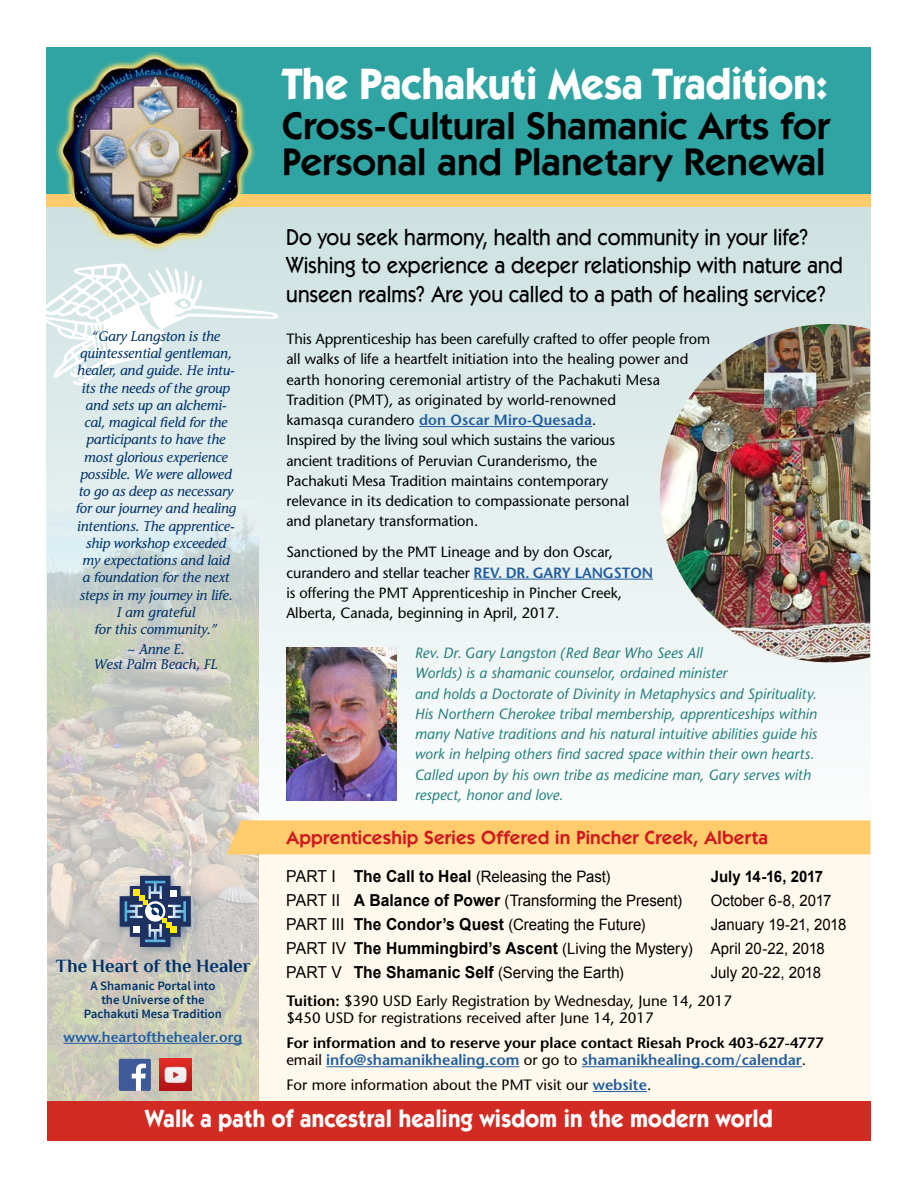
<style>
.page{position:relative;width:918px;height:1188px;background:#fff}
.page>*{position:absolute;margin:0;border:0;box-sizing:border-box;transform-origin:0 0}
.t1{font:700 44.1px "Itc Kabel";letter-spacing:-.005em;color:#fff;scale:.93 1}
.t2{font:600 38.7px "Itc Kabel";letter-spacing:.005em;color:#000}
.t3{font:700 24.75px "Itc Kabel";letter-spacing:.01em;color:#fff;scale:.91 1}
.t4{font:500 23.1px/28.5px "Itc Kabel";color:#000;scale:.91 1}
.t5{font:600 19.2px "Itc Kabel";letter-spacing:.01em;color:#d0181f}
.t6{font:700 18.75px "Philosopher";color:#003269}
.t7{font:15.75px "Arial";color:#000;scale:.95 1}
.t8{font:700 15.75px "Arial";letter-spacing:-.01em;color:#000;scale:.95 1}
.t9{font:15px/17.2px "Stone Sans";color:#000}
.t10{font:600 15px/17.2px "Stone Sans";letter-spacing:-.005em;color:#000}
.t11{font:14.85px/20.2px "Stone Sans";color:#000}
.t12{font:italic 14.85px/20.2px "Stone Sans";letter-spacing:.005em;color:#207d7b}
.t13{font:600 14.25px "Stone Sans";letter-spacing:.005em;color:#215e9e}
.t14{font:italic 13.8px/17.2px "Stone Informal";letter-spacing:-.01em;color:#003269;text-align:center}
.t15{font:600 12.75px/14.2px "Source Sans Pro";color:#003269;text-align:center}
.s1{font-weight:600;color:#215e9e}
.s2{font-size:16.5px}
.s3{font-weight:700;font-size:16.5px}
.s4{font-weight:600}
.s5{font-weight:400}
.s6{color:#215e9e}
</style>
<div class="page">
<div style="left:47px;top:200px;width:824px;height:655px;background:linear-gradient(to bottom,#cde1e1,#fefefe)"></div>
<div style="left:259px;top:855px;width:612px;height:253px;background:#fff8ec"></div>
<div style="left:47px;top:47px;width:824px;height:151px;background:#30a4a2"></div>
<div style="left:47px;top:194px;width:824px;height:13px;background:#ffcb6b"></div>
<div style="left:46px;top:264px;width:233px;height:121px;background:#d7e7e7"></div>
<img style="left:47px;top:207px;width:212px;height:894px">
<div style="left:47px;top:1101px;width:824px;height:40px;background:#d22b23"></div>
<div style="left:119px;top:1059px;width:32px;height:32px;background:#3e5a98;border-radius:2px"></div>
<svg style="left:132px;top:1064px;width:14px;height:27px"></svg>
<img style="left:159px;top:1059px;width:32px;height:32px">
<hr style="left:326px;top:1066px;width:193px;height:1px;background:#215e9e">
<hr style="left:582px;top:1066px;width:220px;height:1px;background:#215e9e">
<hr style="left:593px;top:1091px;width:54px;height:1px;background:#215e9e">
<img style="left:112px;top:868px;width:93px;height:93px">
<svg style="left:120px;top:876px;width:71px;height:71px;background:#6e7e8f"></svg>
<hr style="left:64px;top:1043px;width:178px;height:1px;background:#215e9e">
<img style="left:54px;top:52px;width:203px;height:201px">
<div style="left:227px;top:820px;width:643px;height:34px;background:#ffcb6b"></div>
<hr style="left:419px;top:426px;width:173px;height:1px;background:#215e9e">
<hr style="left:474px;top:579px;width:179px;height:1px;background:#215e9e">
<img style="left:286px;top:647px;width:111px;height:154px">
<img style="left:660px;top:324px;width:210px;height:338px">
<p class="t1" style="left:282px;top:57px;width:588px">The Pachakuti Mesa Tradition:</p>
<p class="t2" style="left:282px;top:103px;width:550px">Cross-Cultural Shamanic Arts for</p>
<p class="t2" style="left:282px;top:139px;width:545px">Personal and Planetary Renewal</p>
<p class="t14" style="left:76px;top:327px;width:162px">“Gary Langston is the quintessential gentleman, healer, and guide. He intu&shy;its the needs of the group and sets up an alchemi&shy;cal, magical field for the participants to have the most glorious experience possible. We were allowed to go as deep as necessary for our journey and healing intentions. The apprentice&shy;ship workshop exceeded my expectations and laid<br>a foundation for the next steps in my journey in life.<br>I am grateful<br>for this community.”</p>
<p class="t14" style="left:94px;top:642px;width:125px;line-height:15px">~ Anne E.<br>West Palm Beach, FL</p>
<p class="t6" style="left:56px;top:955px;width:196px">The Heart of the Healer</p>
<p class="t15" style="left:84px;top:979px;width:140px">A Shamanic Portal into the Universe of the<br>Pachakuti Mesa Tradition</p>
<p class="t13" style="left:64px;top:1028px;width:180px">www.heartofthehealer.org</p>
<p class="t4" style="left:286px;top:222px;width:613px">Do you seek harmony, health and community in your life?<br>Wishing to experience a deeper relationship with nature and unseen realms? Are you called to a path of healing service?</p>
<p class="t11" style="left:286px;top:329px;width:425px">This Apprenticeship has been carefully crafted to offer people from all walks of life a heartfelt initiation into the healing power and earth honoring ceremonial artistry of the Pachakuti Mesa Tradition (PMT), as originated by world-renowned<br>kamasqa curandero <span class="s1">don Oscar Miro-Quesada</span>.<br>Inspired by the living soul which sustains the various<br>ancient traditions of Peruvian Curanderismo, the<br>Pachakuti Mesa Tradition maintains contemporary<br>relevance in its dedication to compassionate personal<br>and planetary transformation.</p>
<p class="t11" style="left:286px;top:542px;width:368px">Sanctioned by the PMT Lineage and by don Oscar, curandero and stellar teacher <span class="s1">REV. DR. GARY LANGSTON </span>is offering the PMT Apprenticeship in Pincher Creek, Alberta, Canada, beginning in April, 2017.</p>
<p class="t12" style="left:415px;top:643px;width:404px">Rev. Dr. Gary Langston (Red Bear Who Sees All<br>Worlds) is a shamanic counselor, ordained minister<br>and holds a Doctorate of Divinity in Metaphysics and Spirituality.<br>His Northern Cherokee tribal membership, apprenticeships within many Native traditions and his natural intuitive abilities guide his work in helping others find sacred space within their own hearts.<br>Called upon by his own tribe as medicine man, Gary serves with respect, honor and love.</p>
<p class="t5" style="left:286px;top:826px;width:483px">Apprenticeship Series Offered in Pincher Creek, Alberta</p>
<p class="t7" style="left:286px;top:866px;width:343px"><span class="s2">PART I</span> <span class="s3">The Call to Heal</span> (Releasing the Past)</p>
<p class="t8" style="left:711px;top:866px;width:120px">July 14-16, 2017</p>
<p class="t7" style="left:286px;top:890px;width:418px"><span class="s2">PART II</span> <span class="s3">A Balance of Power</span> (Transforming the Present)</p>
<p class="t7" style="left:711px;top:890px;width:129px">October 6-8, 2017</p>
<p class="t7" style="left:286px;top:914px;width:380px"><span class="s2">PART III</span> <span class="s3">The Condor’s Quest</span> (Creating the Future)</p>
<p class="t7" style="left:711px;top:914px;width:144px">January 19-21, 2018</p>
<p class="t7" style="left:286px;top:939px;width:569px"><span class="s2">PART IV</span> <span class="s3">The Hummingbird’s Ascent</span> (Living the Mystery) April 20-22, 2018</p>
<p class="t7" style="left:286px;top:963px;width:357px"><span class="s2">PART V</span> <span class="s3">The Shamanic Self</span> (Serving the Earth)</p>
<p class="t7" style="left:711px;top:963px;width:118px">July 20-22, 2018</p>
<p class="t9" style="left:286px;top:992px;width:447px"><span class="s4">Tuition:</span> $390 USD Early Registration by Wednesday, June 14, 2017 $450 USD for registrations received after June 14, 2017</p>
<p class="t10" style="left:286px;top:1034px;width:539px">For information and to reserve your place contact Riesah Prock 403-627-4777 <span class="s5">email</span> <span class="s6">info@shamanikhealing.com</span> <span class="s5">or go to</span> <span class="s6">shamanikhealing.com/calendar</span><span class="s5">.</span></p>
<p class="t9" style="left:286px;top:1076px;width:367px">For more information about the PMT visit our <span class="s1">website</span>.</p>
<p class="t3" style="left:145px;top:1104px;width:691px">Walk a path of ancestral healing wisdom in the modern world</p>
</div>
